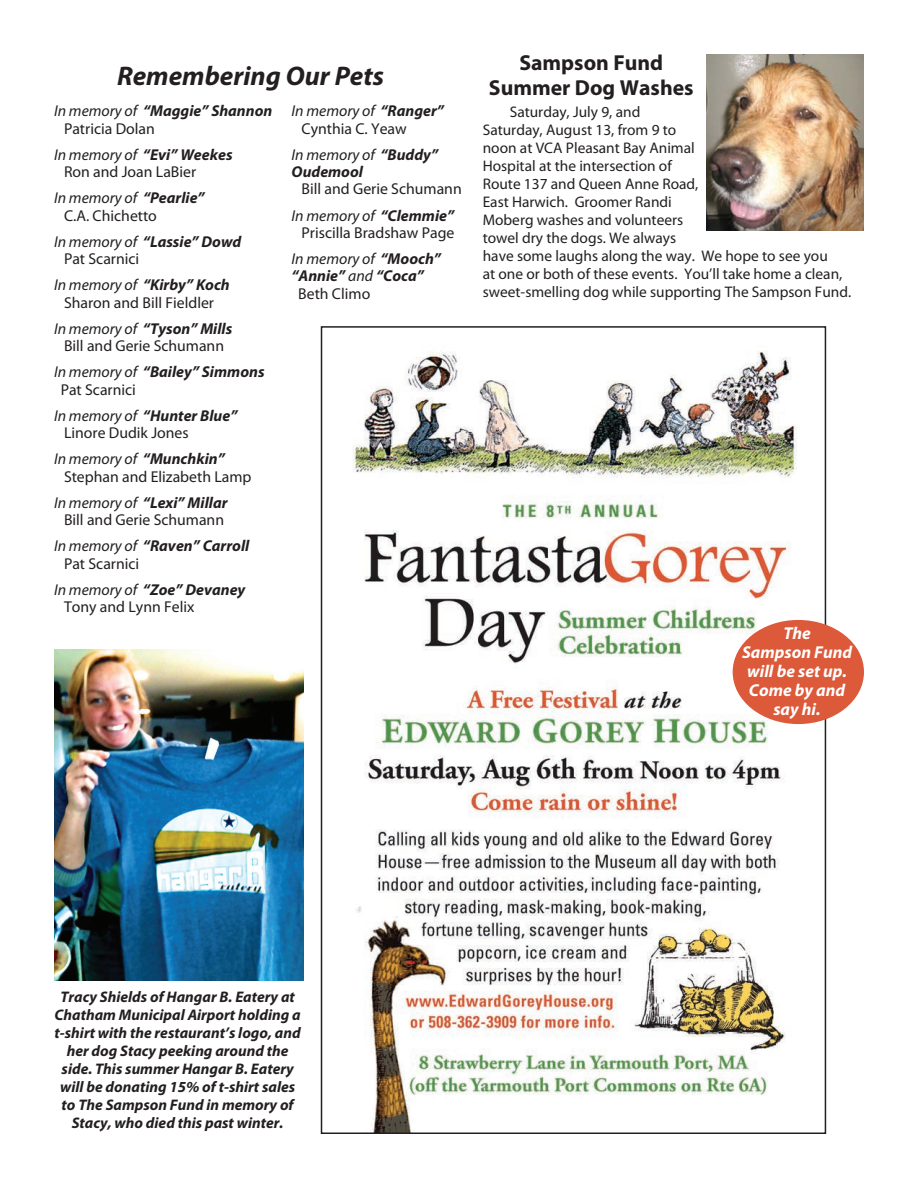
<style>
.page{position:relative;width:918px;height:1188px;background:#fff}
.page>*{position:absolute;margin:0;border:0;box-sizing:border-box;transform-origin:0 0}
.t1{font:italic 700 27px "Myriad Pro";color:#231f20}
.t2{font:700 21.75px/24.8px "Myriad Pro";color:#231f20;text-align:center}
.t3{font:italic 700 17.25px/18.9px "Myriad Pro";color:#fff;text-align:center}
.t4{font:15.75px/17.2px "Myriad Pro";color:#231f20}
.t5{font:italic 700 15.75px/17.2px "Myriad Pro";color:#231f20}
.t6{font:15.3px/18px "Myriad Pro";color:#231f20}
.t7{font:italic 700 15.3px/18px "Myriad Pro";color:#231f20;text-align:center}
.s1{font-style:italic}
.s2{font-weight:700;font-style:italic}
.s3{font-weight:400}
.s4{font-weight:400;font-style:normal}
</style>
<div class="page">
<img style="left:353px;top:351px;width:444px;height:780px">
<img style="left:54px;top:649px;width:249px;height:332px">
<img style="left:707px;top:54px;width:157px;height:177px">
<div style="left:733px;top:620px;width:131px;height:104px;background:#dc593a;border-radius:50%"></div>
<h1 class="t1" style="left:117px;top:61px;width:269px">Remembering Our Pets</h1>
<p class="t4" style="left:302px;top:103px;width:144px;text-indent:-10px"><span class="s1">In memory of</span> <span class="s2">“Ranger”<br></span>Cynthia C. Yeaw</p>
<p class="t5" style="left:292px;top:146px;width:148px"><span class="s3">In memory of</span> “Buddy”<br>Oudemool</p>
<p class="t4" style="left:292px;top:176px;width:172px;line-height:26.2px;text-indent:10px">Bill and Gerie Schumann<br><span class="s1">In memory of</span> <span class="s2">“Clemmie”</span></p>
<p class="t4" style="left:292px;top:220px;width:164px;line-height:26.2px;text-indent:10px">Priscilla Bradshaw Page<br><span class="s1">In memory of</span> <span class="s2">“Mooch”</span></p>
<p class="t5" style="left:298px;top:268px;width:127px;text-indent:-7px">“Annie” <span class="s3">and</span> “Coca”<br><span class="s4">Beth Climo</span></p>
<p class="t5" style="left:64px;top:103px;width:210px;text-indent:-10px"><span class="s3">In memory of</span> “Maggie” Shannon<br><span class="s4">Patricia Dolan</span></p>
<p class="t4" style="left:64px;top:146px;width:170px;text-indent:-10px"><span class="s1">In memory of</span> <span class="s2">“Evi” Weekes<br></span>Ron and Joan LaBier</p>
<p class="t4" style="left:64px;top:190px;width:142px;text-indent:-10px"><span class="s1">In memory of</span> <span class="s2">“Pearlie”<br></span>C.A. Chichetto</p>
<p class="t5" style="left:64px;top:233px;width:179px;text-indent:-10px"><span class="s3">In memory of</span> “Lassie” Dowd<br><span class="s4">Pat Scarnici</span></p>
<p class="t4" style="left:54px;top:277px;width:177px;text-align:center"><span class="s1">In memory of</span> <span class="s2">“Kirby” Koch<br></span>Sharon and Bill Fieldler</p>
<p class="t4" style="left:54px;top:320px;width:180px;text-align:center"><span class="s1">In memory of</span> <span class="s2">“Tyson” Mills<br></span>Bill and Gerie Schumann</p>
<p class="t5" style="left:61px;top:364px;width:205px;text-indent:-7px"><span class="s3">In memory of</span> “Bailey” Simmons<br><span class="s4">Pat Scarnici</span></p>
<p class="t4" style="left:64px;top:407px;width:175px;text-indent:-10px"><span class="s1">In memory of</span> <span class="s2">“Hunter Blue”<br></span>Linore Dudik Jones</p>
<p class="t4" style="left:64px;top:451px;width:189px;text-indent:-10px"><span class="s1">In memory of</span> <span class="s2">“Munchkin”<br></span>Stephan and Elizabeth Lamp</p>
<p class="t4" style="left:54px;top:494px;width:175px;text-align:center"><span class="s1">In memory of</span> <span class="s2">“Lexi” Millar<br></span>Bill and Gerie Schumann</p>
<p class="t5" style="left:64px;top:538px;width:187px;text-indent:-10px"><span class="s3">In memory of</span> “Raven” Carroll<br><span class="s4">Pat Scarnici</span></p>
<p class="t4" style="left:64px;top:581px;width:183px;text-indent:-10px"><span class="s1">In memory of</span> <span class="s2">“Zoe” Devaney<br></span>Tony and Lynn Felix</p>
<h2 class="t2" style="left:489px;top:51px;width:206px">Sampson Fund<br>Summer Dog Washes</h2>
<p class="t6" style="left:483px;top:103px;width:370px;text-indent:27px">Saturday, July 9, and<br>Saturday, August 13, from 9 to<br>noon at VCA Pleasant Bay Animal<br>Hospital at the intersection of<br>Route 137 and Queen Anne Road,<br>East Harwich. Groomer Randi<br>Moberg washes and volunteers<br>towel dry the dogs. We always<br>have some laughs along the way. We hope to see you<br>at one or both of these events. You’ll take home a clean, sweet-smelling dog while supporting The Sampson Fund.</p>
<p class="t3" style="left:742px;top:624px;width:111px">The<br>Sampson Fund will be set up.<br>Come by and say hi.</p>
<p class="t7" style="left:55px;top:988px;width:248px">Tracy Shields of Hangar B. Eatery at Chatham Municipal Airport holding a t-shirt with the restaurant’s logo, and her dog Stacy peeking around the side. This summer Hangar B. Eatery will be donating 15% of t-shirt sales to The Sampson Fund in memory of Stacy, who died this past winter.</p>
</div>
